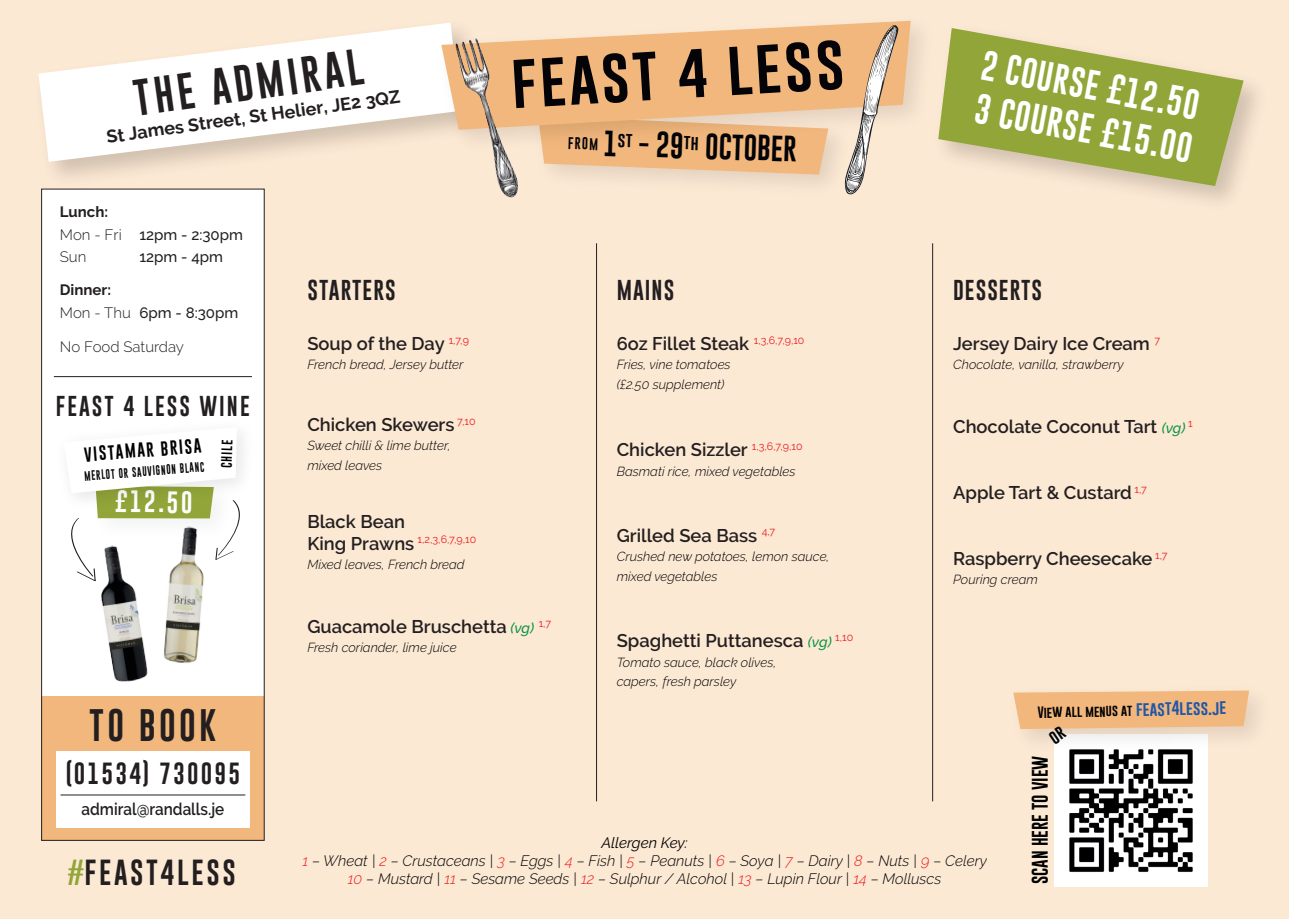
<style>
.page{position:relative;width:1289px;height:919px;background:#fff}
.page>*{position:absolute;margin:0;border:0;box-sizing:border-box;transform-origin:0 0}
.t1{font:50.25px "Gobold";color:#040408;scale:1.14 1}
.t2{font:37.5px "Gobold";color:#231f20}
.t3{font:33.3px "Gobold";letter-spacing:.1em;color:#231f20}
.t4{font:30.75px/43.5px "Gobold";color:#fff}
.t5{font:26.55px "Gobold";color:#040408}
.t6{font:26.4px "Gobold";letter-spacing:.1em;color:#231f20}
.t7{font:22.65px "Gobold";color:#fff}
.t8{font:22.35px "Gobold";letter-spacing:.1em;color:#231f20}
.t9{font:21px "Gobold";letter-spacing:.05em;color:#231f20}
.t10{font:21px "Gobold";letter-spacing:.1em;color:#231f20}
.t11{font:600 18.3px "Raleway";color:#231f20}
.t12{font:700 18px "Raleway";color:#231f20}
.t13{font:600 16.95px "Raleway";color:#231f20;scale:.9 1}
.t14{font:16.5px "Gobold";color:#000001}
.t15{font:italic 300 15px/18px "Raleway";color:#000001;text-align:center}
.t16{font:500 15px/22.5px "Raleway";color:#231f20}
.t17{font:300 15px "Raleway";color:#231f20}
.t18{font:15px "Gobold";color:#000001}
.t19{font:italic 300 13.05px/19.5px "Raleway";color:#000001}
.t20{font:12px "Gobold";color:#000001}
.t21{font:11.1px "Gobold";color:#000001}
.t22{font:10.65px "Raleway";color:#ee1d23}
.t23{font:10.05px "Gobold";color:#000001;scale:.85 1}
.s1{font-weight:700}
.s2{font-weight:300}
.s3{font-weight:600;font-size:18.3px;color:#231f20}
.s4{font-weight:500;font-style:italic;font-size:14.4px;color:#0d9344}
.s5{color:#91a539}
.s6{font-weight:400}
.s7{color:#ee1d23}
.s8{font-size:15px;color:#2257a7}
</style>
<div class="page">
<div style="left:0;top:0;width:1288px;height:917px;background:#fce9d4"></div>
<img style="left:41px;top:162px;width:224px;height:33px">
<svg style="left:38px;top:25px;width:388px;height:137px;fill:#fff"></svg>
<div style="left:42px;top:189px;width:222px;height:515px;background:#fff"></div>
<div style="left:42px;top:696px;width:222px;height:144px;background:#f2b77c"></div>
<div style="left:41px;top:189px;width:223px;height:651px;border:1px solid #231f20"></div>
<hr style="left:54px;top:376px;width:198px;height:1px;background:#231f20">
<div style="left:56px;top:751px;width:194px;height:76px;background:#fff"></div>
<hr style="left:60px;top:794px;width:185px;height:1px;background:#231f20">
<svg style="left:942px;top:28px;width:301px;height:158px;fill:#91a539"></svg>
<hr style="left:596px;top:243px;width:1px;height:558px;background:#231f20">
<hr style="left:932px;top:243px;width:1px;height:558px;background:#231f20">
<img style="left:262px;top:410px;width:1px;height:110px">
<svg style="left:71px;top:433px;width:172px;height:147px"></svg>
<img style="left:92px;top:542px;width:59px;height:140px">
<img style="left:161px;top:525px;width:49px;height:138px">
<svg style="left:543px;top:161px;width:285px;height:14px;background:#eec59b"></svg>
<img style="left:426px;top:20px;width:516px;height:141px">
<svg style="left:441px;top:21px;width:469px;height:109px;background:#f1bf8c"></svg>
<svg style="left:844px;top:24px;width:54px;height:171px"></svg>
<img style="left:444px;top:25px;width:91px;height:173px">
<img style="left:1054px;top:761px;width:152px;height:125px">
<img style="left:1054px;top:698px;width:204px;height:63px">
<svg style="left:1013px;top:690px;width:236px;height:54px;background:#f1c79c"></svg>
<h2 class="t2" style="left:131px;top:75px;width:233px;rotate:-8deg">THE ADMIRAL</h2>
<h3 class="t12" style="left:105px;top:127px;width:298px;rotate:-8deg">St James Street, St Helier, JE2 3QZ</h3>
<p class="t16" style="left:60px;top:201px;width:184px"><span class="s1">Lunch:<br></span><span class="s2">Mon - Fri</span> 12pm - 2:30pm<br><span class="s2">Sun</span></p>
<p class="t16" style="left:139px;top:246px;width:85px">12pm - 4pm</p>
<p class="t16" style="left:60px;top:279px;width:180px"><span class="s1">Dinner:<br></span><span class="s2">Mon - Thu</span> 6pm - 8:30pm</p>
<p class="t17" style="left:60px;top:338px;width:126px">No Food Saturday</p>
<h3 class="t10" style="left:56px;top:393px;width:195px">FEAST 4 LESS WINE</h3>
<p class="t18" style="left:83px;top:444px;width:119px;rotate:-4deg">VISTAMAR BRISA</p>
<p class="t23" style="left:84px;top:469px;width:143px;rotate:-4deg">MERLOT OR SAUVIGNON BLANC</p>
<h3 class="t7" style="left:116px;top:486px;width:79px;rotate:1deg">£12.50</h3>
<p class="t21" style="left:219px;top:468px;width:30px;rotate:-88deg">CHILE</p>
<h3 class="t9" style="left:307px;top:277px;width:90px">STARTERS</h3>
<h3 class="t11" style="left:307px;top:333px;width:163px">Soup of the Day <sup>1,7,9</sup></h3>
<p class="t19" style="left:307px;top:355px;width:158px">French bread, Jersey butter</p>
<h3 class="t11" style="left:307px;top:414px;width:170px">Chicken Skewers <sup>7,10</sup></h3>
<p class="t19" style="left:307px;top:436px;width:145px">Sweet chilli &amp; lime butter, mixed leaves</p>
<h3 class="t11" style="left:307px;top:511px;width:99px">Black Bean</h3>
<p class="t22" style="left:307px;top:533px;width:170px"><span class="s3">King Prawns</span> 1,2,3,6,7,9,10</p>
<p class="t19" style="left:307px;top:554px;width:159px">Mixed leaves, French bread</p>
<h1 class="t1" style="left:509px;top:51px;width:294px;rotate:-3deg">FEAST 4 LESS</h1>
<h3 class="t5" style="left:568px;top:124px;width:230px;rotate:2deg"><sup>FROM</sup> 1<sup>st</sup> - 29<sup>th</sup> OCTOBER</h3>
<h3 class="t9" style="left:616px;top:277px;width:59px">MAINS</h3>
<h3 class="t11" style="left:616px;top:333px;width:189px">6oz Fillet Steak <sup>1,3,6,7,9,10</sup></h3>
<p class="t19" style="left:616px;top:355px;width:115px">Fries, vine tomatoes (£2.50 supplement)</p>
<h3 class="t11" style="left:616px;top:439px;width:187px">Chicken Sizzler <sup>1,3,6,7,9,10</sup></h3>
<p class="t19" style="left:616px;top:461px;width:180px">Basmati rice, mixed vegetables</p>
<h3 class="t11" style="left:616px;top:524px;width:160px">Grilled Sea Bass <sup>4,7</sup></h3>
<p class="t19" style="left:616px;top:546px;width:214px">Crushed new potatoes, lemon sauce, mixed vegetables</p>
<h3 class="t11" style="left:307px;top:615px;width:245px">Guacamole Bruschetta <span class="s4">(vg)</span> <sup>1,7</sup></h3>
<p class="t19" style="left:307px;top:637px;width:151px">Fresh coriander, lime juice</p>
<h3 class="t11" style="left:616px;top:630px;width:238px">Spaghetti Puttanesca <span class="s4">(vg)</span> <sup>1,10</sup></h3>
<p class="t19" style="left:616px;top:652px;width:161px">Tomato sauce, black olives, capers, fresh parsley</p>
<h3 class="t4" style="left:986px;top:42px;width:224px;rotate:11deg">2 COURSE £12.50<br>3 COURSE £15.00</h3>
<h3 class="t9" style="left:953px;top:277px;width:91px">DESSERTS</h3>
<h3 class="t11" style="left:953px;top:333px;width:208px">Jersey Dairy Ice Cream <sup>7</sup></h3>
<p class="t19" style="left:953px;top:355px;width:172px">Chocolate, vanilla, strawberry</p>
<h3 class="t11" style="left:953px;top:416px;width:241px">Chocolate Coconut Tart <span class="s4">(vg)</span> <sup>1</sup></h3>
<h3 class="t11" style="left:953px;top:482px;width:195px">Apple Tart &amp; Custard <sup>1,7</sup></h3>
<h3 class="t11" style="left:953px;top:548px;width:216px">Raspberry Cheesecake <sup>1,7</sup></h3>
<p class="t19" style="left:953px;top:570px;width:86px">Pouring cream</p>
<h3 class="t3" style="left:89px;top:703px;width:129px">TO BOOK</h3>
<h3 class="t8" style="left:66px;top:758px;width:176px">(01534) 730095</h3>
<p class="t13" style="left:82px;top:799px;width:160px">admiral@randalls.je</p>
<h3 class="t6" style="left:67px;top:855px;width:170px"><span class="s5">#</span>FEAST4LESS</h3>
<p class="t15" style="left:302px;top:833px;width:686px"><span class="s6">Allergen Key:<br></span><span class="s7">1</span> – Wheat | <span class="s7">2</span> – Crustaceans | <span class="s7">3</span> – Eggs | <span class="s7">4</span> – Fish | <span class="s7">5</span> – Peanuts | <span class="s7">6</span> – Soya | <span class="s7">7</span> – Dairy | <span class="s7">8</span> – Nuts | <span class="s7">9</span> – Celery<br><span class="s7">10</span> – Mustard | <span class="s7">11</span> – Sesame Seeds | <span class="s7">12</span> – Sulphur / Alcohol | <span class="s7">13</span> – Lupin Flour | <span class="s7">14</span> – Molluscs</p>
<p class="t20" style="left:1037px;top:704px;width:190px;rotate:-1deg">View all menus at <span class="s8">feast4less.je</span></p>
<p class="t14" style="left:1029px;top:884px;width:130px;rotate:-90deg">SCAN HERE TO VIEW</p>
</div>
